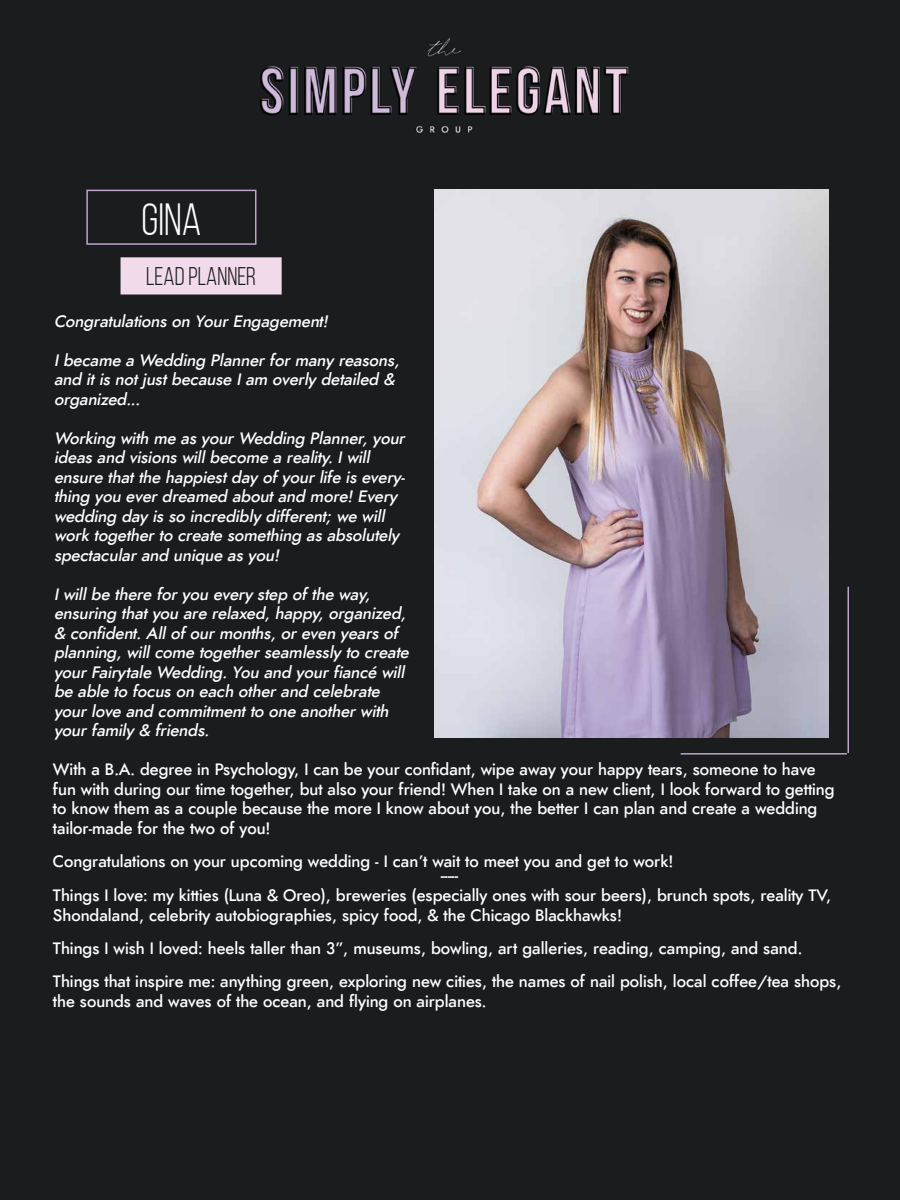
<style>
.page{position:relative;width:900px;height:1200px;background:#1b1c1d}
.page>*{position:absolute;margin:0;border:0;box-sizing:border-box;transform-origin:0 0}
.t1{font:45px "Bebas Neue";color:#fff}
.t2{font:25.5px "Bebas Neue";color:#1b1c1d}
.t3{font:italic 500 16.5px/19.5px "Renner";color:#fff}
</style>
<div class="page">
<img style="left:434px;top:190px;width:394px;height:548px">
<div style="left:86px;top:190px;width:170px;height:55px;border:2px solid #bca4cf"></div>
<hr style="left:681px;top:753px;width:166px;height:2px;background:#bca4cf">
<hr style="left:847px;top:587px;width:2px;height:166px;background:#bca4cf">
<img style="left:255px;top:23px;width:391px;height:125px">
<div style="left:121px;top:258px;width:160px;height:36px;background:#f1daea"></div>
<div style="left:121px;top:257px;width:161px;height:38px;border:2px solid #f1daea"></div>
<p class="t1" style="left:142px;top:196px;width:61px">GINA</p>
<p class="t2" style="left:146px;top:263px;width:112px">LEAD PLANNER</p>
<p class="t3" style="left:54px;top:311px;width:279px">Congratulationson YourEngagement!</p>
<p class="t3" style="left:54px;top:350px;width:351px">Ibecame a Wedding Plannerformany reasons, and itisnotjustbecause Iam overly detailed &amp; organized...</p>
<p class="t3" style="left:54px;top:428px;width:356px">Working with me asyourWedding Planner,your ideasand visionswillbecome a reality.Iwill ensure thatthe happiestday ofyourlife isevery&shy;thing you everdreamed aboutand more!Every wedding day isso incredibly different;we will work togetherto create something asabsolutely spectacularand unique asyou!</p>
<p class="t3" style="left:54px;top:584px;width:360px">Iwillbe there foryou every step ofthe way, ensuring thatyou are relaxed,happy,organized, &amp; confident.Allofourmonths,oreven yearsof planning,willcome togetherseamlessly to create yourFairytale Wedding.You and yourfiancé will be able to focuson each otherand celebrate yourlove and commitmentto one anotherwith yourfamily &amp; friends.</p>
<p class="t3" style="left:53px;top:759px;width:783px">With a B.A. degree in Psychology, I can be your confidant, wipe away your happy tears, someone to have fun with during our time together, but also your friend! When I take on a new client, I look forward to getting to know them as a couple because the more I know about you, the better I can plan and create a wedding tailor-made for the two of you!</p>
<p class="t3" style="left:53px;top:852px;width:622px">Congratulations on your upcoming wedding - I can’t wait to meet you and get to work!</p>
<p class="t3" style="left:441px;top:866px;width:19px">-----</p>
<p class="t3" style="left:53px;top:885px;width:780px">Things I love: my kitties (Luna &amp; Oreo), breweries (especially ones with sour beers), brunch spots, reality TV,<br>Shondaland, celebrity autobiographies, spicy food, &amp; the Chicago Blackhawks!</p>
<p class="t3" style="left:53px;top:938px;width:751px">Things I wish I loved: heels taller than 3”, museums, bowling, art galleries, reading, camping, and sand.</p>
<p class="t3" style="left:53px;top:972px;width:790px">Things that inspire me: anything green, exploring new cities, the names of nail polish, local coffee/tea shops, the sounds and waves of the ocean, and flying on airplanes.</p>
</div>
